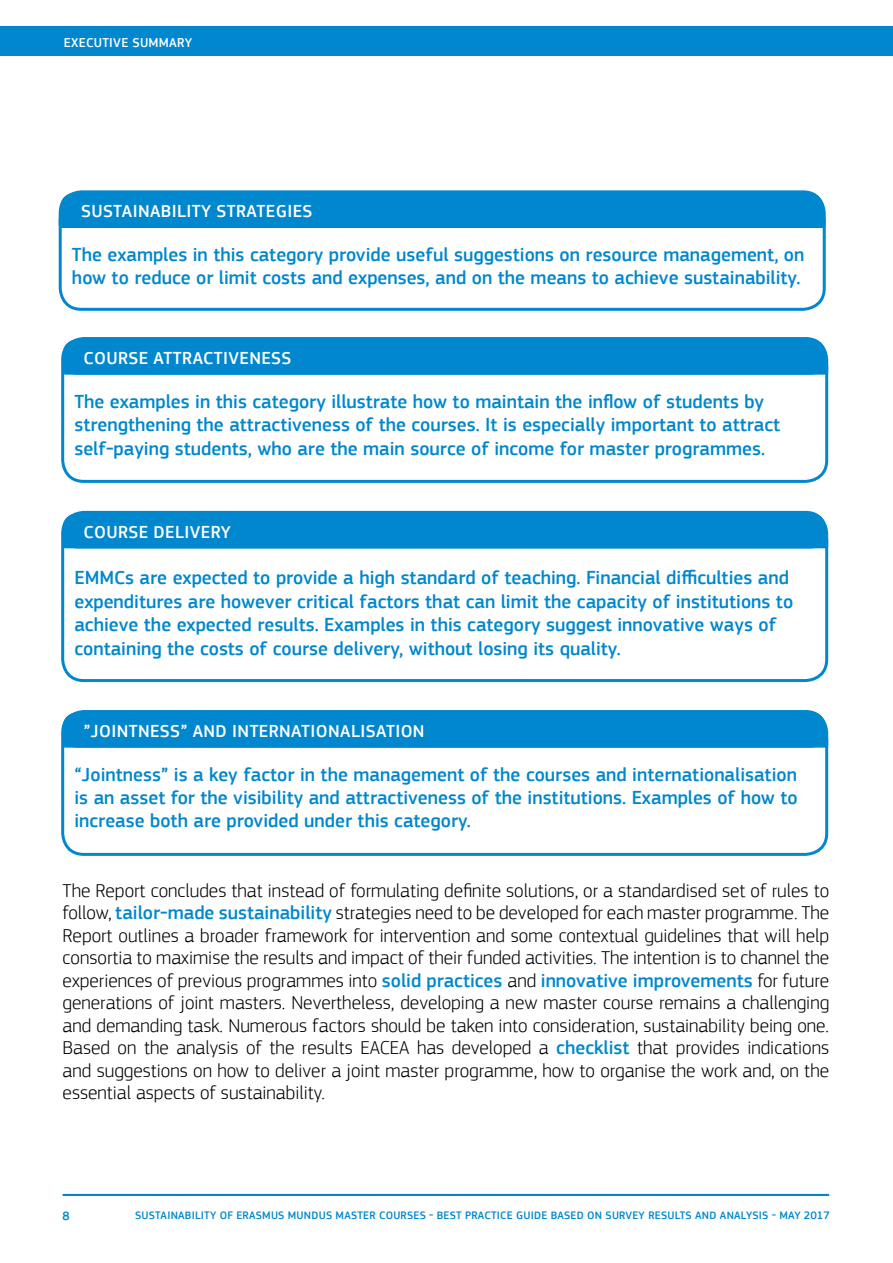
<style>
.page{position:relative;width:893px;height:1263px;background:#fff}
.page>*{position:absolute;margin:0;border:0;box-sizing:border-box;transform-origin:0 0}
.t1{font:500 19.5px/23.4px "EC Square Sans Pro";color:#0087cd}
.t2{font:300 19.5px/22.5px "EC Square Sans Pro";color:#000;text-align:justify}
.t3{font:500 18px "EC Square Sans Pro";letter-spacing:.02em;color:#fff}
.t4{font:500 13.35px "EC Square Sans Pro";letter-spacing:.02em;color:#fff}
.t5{font:500 12.6px "EC Square Sans Pro";color:#0087cd}
.t6{font:500 11.25px "EC Square Sans Pro";letter-spacing:.02em;color:#0087cd}
.s1{font-weight:500;color:#0088ce}
</style>
<div class="page">
<div style="left:0;top:26px;width:893px;height:30px;background:#0087cd"></div>
<hr style="left:63px;top:1194px;width:766px;height:2px;background:#0087cd">
<div style="left:63px;top:339px;width:763px;height:36px;background:#0087cd;border-radius:15px"></div>
<div style="left:63px;top:712px;width:763px;height:36px;background:#0087cd;border-radius:15px"></div>
<div style="left:63px;top:513px;width:763px;height:35px;background:#0087cd;border-radius:15px"></div>
<div style="left:61px;top:337px;width:767px;height:146px;border:3px solid #0087cd;border-radius:21px"></div>
<div style="left:61px;top:710px;width:767px;height:146px;border:3px solid #0087cd;border-radius:21px"></div>
<div style="left:61px;top:511px;width:767px;height:171px;border:3px solid #0087cd;border-radius:21px"></div>
<div style="left:60px;top:193px;width:763px;height:35px;background:#0087cd;border-radius:15px"></div>
<div style="left:59px;top:190px;width:767px;height:121px;border:3px solid #0087cd;border-radius:21px"></div>
<p class="t4" style="left:64px;top:34px;width:130px">EXECUTIVE SUMMARY</p>
<p class="t3" style="left:81px;top:201px;width:233px">SUSTAINABILITY STRATEGIES</p>
<p class="t1" style="left:72px;top:243px;width:734px">The examples in this category provide useful suggestions on resource management, on how to reduce or limit costs and expenses, and on the means to achieve sustainability.</p>
<p class="t3" style="left:84px;top:347px;width:209px">COURSE ATTRACTIVENESS</p>
<p class="t1" style="left:74px;top:390px;width:707px">The examples in this category illustrate how to maintain the inflow of students by strengthening the attractiveness of the courses. It is especially important to attract self-paying students, who are the main source of income for master programmes.</p>
<p class="t3" style="left:84px;top:521px;width:149px">COURSE DELIVERY</p>
<p class="t1" style="left:74px;top:567px;width:720px">EMMCs are expected to provide a high standard of teaching. Financial difficulties and expenditures are however critical factors that can limit the capacity of institutions to achieve the expected results. Examples in this category suggest innovative ways of containing the costs of course delivery, without losing its quality.</p>
<p class="t3" style="left:84px;top:720px;width:342px">”JOINTNESS” AND INTERNATIONALISATION</p>
<p class="t1" style="left:74px;top:763px;width:725px;text-align:justify">“Jointness” is a key factor in the management of the courses and internationalisation is an asset for the visibility and attractiveness of the institutions. Examples of how to increase both are provided under this category.</p>
<p class="t2" style="left:63px;top:879px;width:768px">The Report concludes that instead of formulating definite solutions, or a standardised set of rules to follow, <span class="s1">tailor-made sustainability</span> strategies need to be developed for each master programme. The Report outlines a broader framework for intervention and some contextual guidelines that will help consortia to maximise the results and impact of their funded activities. The intention is to channel the experiences of previous programmes into <span class="s1">solid practices</span> and <span class="s1">innovative improvements</span> for future generations of joint masters. Nevertheless, developing a new master course remains a challenging and demanding task. Numerous factors should be taken into consideration, sustainability being one.<br>Based on the analysis of the results EACEA has developed a <span class="s1">checklist</span> that provides indications and suggestions on how to deliver a joint master programme, how to organise the work and, on the essential aspects of sustainability.</p>
<p class="t5" style="left:63px;top:1208px;width:9px">8</p>
<p class="t6" style="left:135px;top:1208px;width:696px">SUSTAINABILITY OF ERASMUS MUNDUS MASTER COURSES - BEST PRACTICE GUIDE BASED ON SURVEY RESULTS AND ANALYSIS - MAY 2017</p>
</div>
